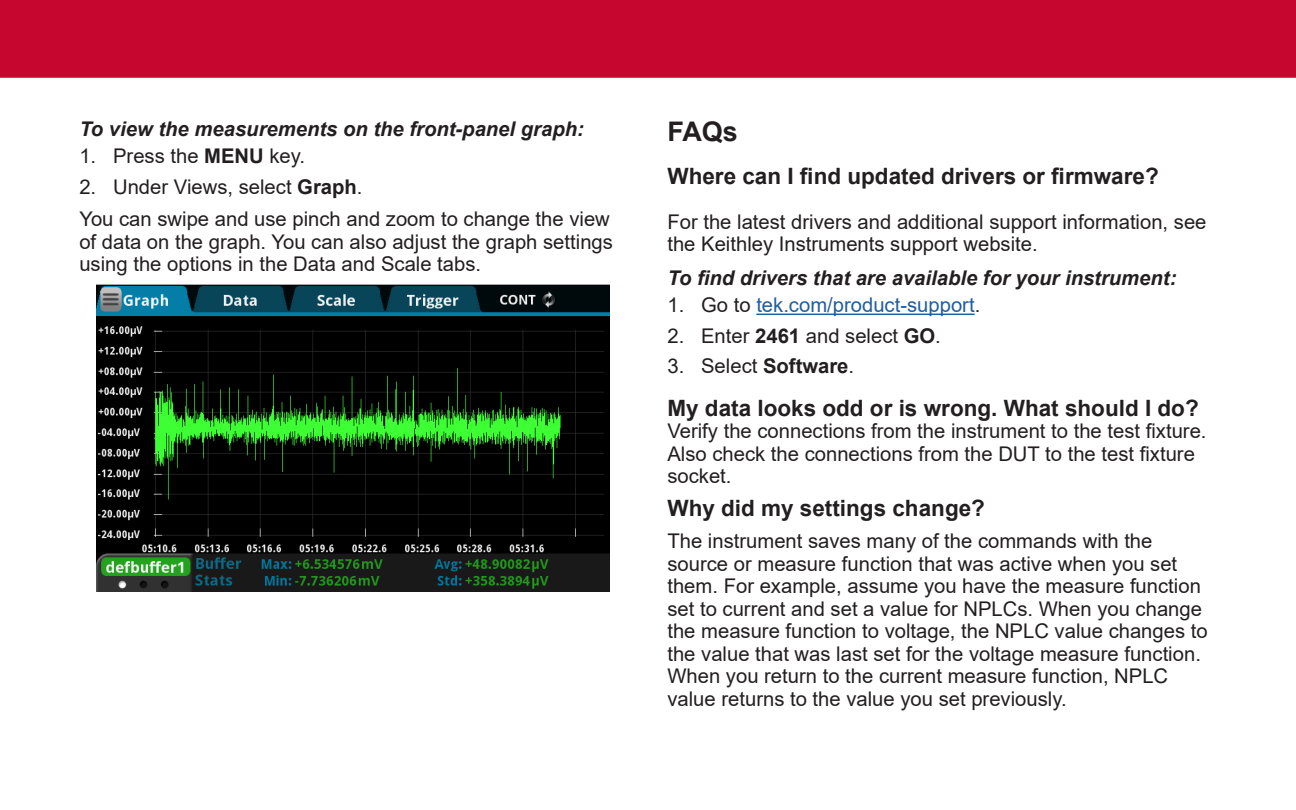
<style>
.page{position:relative;width:1296px;height:810px;background:#fff}
.page>*{position:absolute;margin:0;border:0;box-sizing:border-box;transform-origin:0 0}
.t1{font:700 27px "Arial";color:#231f20}
.t2{font:700 22.5px "Arial";color:#231f20}
.t3{font:20.25px/22.5px "Arial";color:#231f20}
.t4{font:italic 700 20.25px "Arial";color:#231f20}
.t5{font:20.25px "Arial";color:#215e9f}
.s1{font-weight:700}
.s2{color:#231f20}
</style>
<div class="page">
<div style="left:0;top:0;width:1296px;height:78px;background:#c7062f"></div>
<img style="left:97px;top:284px;width:513px;height:308px">
<hr style="left:756px;top:314px;width:219px;height:1px;background:#215e9f">
<p class="t4" style="left:79px;top:116px;width:506px">To view the measurements on the front-panel graph:</p>
<p class="t3" style="left:79px;top:145px;width:227px">1. Press the <span class="s1">MENU</span> key.</p>
<p class="t3" style="left:79px;top:170px;width:532px;line-height:32.6px">2. Under Views, select <span class="s1">Graph</span>.<br>You can swipe and use pinch and zoom to change the view</p>
<p class="t3" style="left:79px;top:230px;width:535px">of data on the graph. You can also adjust the graph settings using the options in the Data and Scale tabs.</p>
<h1 class="t1" style="left:667px;top:113px;width:72px">FAQs</h1>
<p class="t2" style="left:667px;top:160px;width:493px">Where can I find updated drivers or firmware?</p>
<p class="t3" style="left:667px;top:210px;width:541px">For the latest drivers and additional support information, see the Keithley Instruments support website.</p>
<p class="t4" style="left:667px;top:265px;width:510px">To find drivers that are available for your instrument:</p>
<p class="t5" style="left:667px;top:291px;width:314px"><span class="s2">1. Go to</span> tek.com/product-support<span class="s2">.</span></p>
<p class="t3" style="left:667px;top:324px;width:275px">2. Enter <span class="s1">2461</span> and select <span class="s1">GO</span>.</p>
<p class="t3" style="left:667px;top:354px;width:188px">3. Select <span class="s1">Software</span>.</p>
<p class="t2" style="left:667px;top:392px;width:533px">My data looks odd or is wrong. What should I do?</p>
<p class="t3" style="left:667px;top:420px;width:541px">Verify the connections from the instrument to the test fixture.<br>Also check the connections from the DUT to the test fixture socket.</p>
<p class="t2" style="left:667px;top:492px;width:319px">Why did my settings change?</p>
<p class="t3" style="left:667px;top:530px;width:542px">The instrument saves many of the commands with the source or measure function that was active when you set them. For example, assume you have the measure function set to current and set a value for NPLCs. When you change the measure function to voltage, the NPLC value changes to the value that was last set for the voltage measure function.<br>When you return to the current measure function, NPLC value returns to the value you set previously.</p>
</div>
